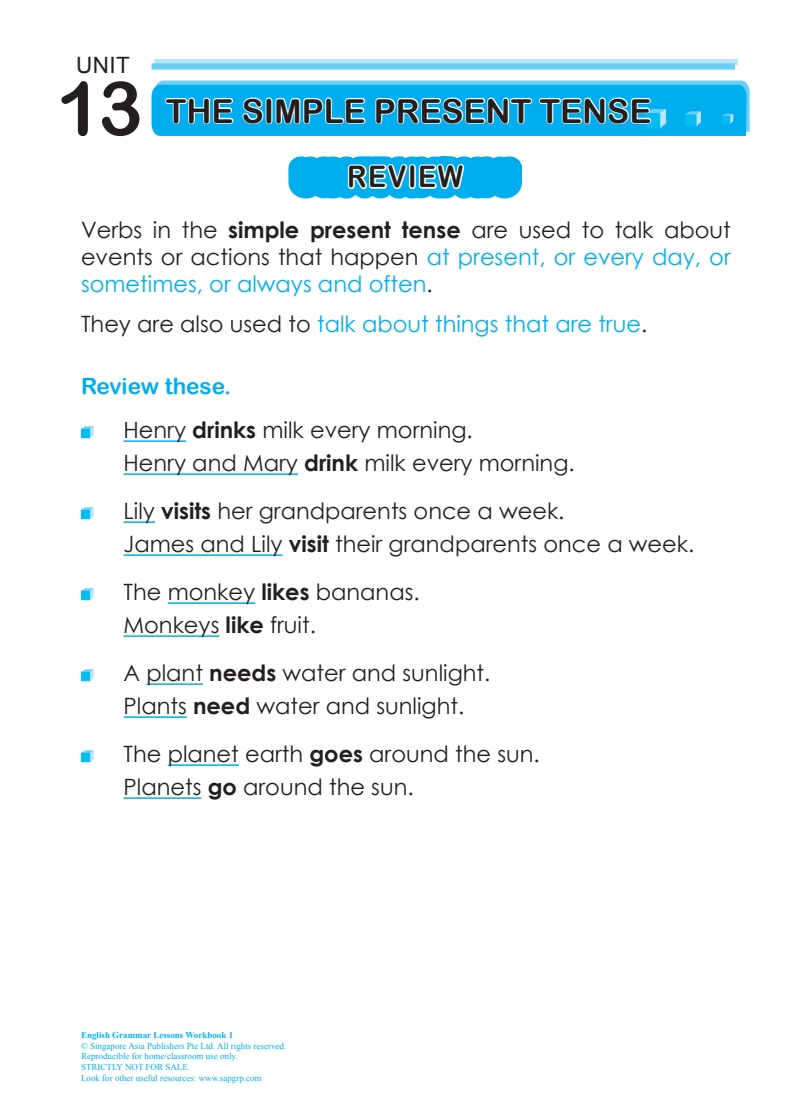
<style>
.page{position:relative;width:810px;height:1107px;background:#fff}
.page>*{position:absolute;margin:0;border:0;box-sizing:border-box;transform-origin:0 0}
.t1{font:75px "Arial Rounded MT Bold";color:#231f20}
.t2{font:33px "Arial Rounded MT Bold";color:#231f20}
.t3{font:29.7px "Arial Rounded MT Bold";letter-spacing:.06em;color:#231f20;scale:.91 1}
.t4{font:22.5px/33px "Century Gothic";color:#231f20}
.t5{font:22.5px "Century Gothic";color:#00aeef}
.t6{font:22.5px "Arial Rounded MT Bold";color:#00aeef}
.t7{font:22.5px "Arial";color:#231f20}
.t8{font:9px/10.8px "Times New Roman";color:#00aeef}
.t9{font:700 9px "Times New Roman";color:#00aeef}
.s1{font-weight:700}
.s2{color:#00aeef}
.s3{color:#231f20}
</style>
<div class="page">
<hr style="left:124px;top:440px;width:62px;height:2px;background:#00aeef">
<hr style="left:124px;top:473px;width:174px;height:2px;background:#00aeef">
<hr style="left:124px;top:521px;width:31px;height:2px;background:#00aeef">
<hr style="left:124px;top:554px;width:159px;height:2px;background:#00aeef">
<hr style="left:168px;top:602px;width:87px;height:2px;background:#00aeef">
<hr style="left:124px;top:635px;width:95px;height:2px;background:#00aeef">
<hr style="left:146px;top:683px;width:57px;height:2px;background:#00aeef">
<hr style="left:124px;top:716px;width:63px;height:2px;background:#00aeef">
<hr style="left:168px;top:764px;width:71px;height:2px;background:#00aeef">
<hr style="left:124px;top:797px;width:77px;height:2px;background:#00aeef">
<svg style="left:80px;top:426px;width:14px;height:13px"></svg>
<div style="left:81px;top:429px;width:9px;height:9px;background:#01bdf2;border:1px solid #01bdf2"></div>
<svg style="left:80px;top:507px;width:14px;height:13px"></svg>
<div style="left:81px;top:510px;width:9px;height:9px;background:#01bdf2;border:1px solid #01bdf2"></div>
<svg style="left:80px;top:588px;width:14px;height:13px"></svg>
<div style="left:81px;top:591px;width:9px;height:9px;background:#01bdf2;border:1px solid #01bdf2"></div>
<svg style="left:80px;top:669px;width:14px;height:13px"></svg>
<div style="left:81px;top:672px;width:9px;height:9px;background:#01bdf2;border:1px solid #01bdf2"></div>
<svg style="left:80px;top:750px;width:14px;height:13px"></svg>
<div style="left:81px;top:753px;width:9px;height:9px;background:#01bdf2;border:1px solid #01bdf2"></div>
<div style="left:155px;top:59px;width:583px;height:6px;background:#b9e5fa"></div>
<svg style="left:152px;top:63px;width:583px;height:7px;background:#75d2f6"></svg>
<svg style="left:151px;top:80px;width:599px;height:56px;background:#34bef2"></svg>
<svg style="left:288px;top:156px;width:234px;height:43px"></svg>
<p class="t7" style="left:76px;top:51px;width:55px">UNIT</p>
<h1 class="t1" style="left:57px;top:64px;width:88px">13</h1>
<h2 class="t2" style="left:166px;top:91px;width:487px">THE SIMPLE PRESENT TENSE</h2>
<h3 class="t3" style="left:347px;top:159px;width:129px">REVIEW</h3>
<p class="t4" style="left:81px;top:216px;width:651px;line-height:27px;text-align:justify">Verbs in the <span class="s1">simple present tense</span> are used to talk about events or actions that happen <span class="s2">at present, or every day, or sometimes, or always and often</span>.</p>
<p class="t5" style="left:81px;top:308px;width:568px"><span class="s3">They are also used to</span> talk about things that are true<span class="s3">.</span></p>
<p class="t6" style="left:81px;top:373px;width:152px">Review these.</p>
<p class="t4" style="left:124px;top:413px;width:453px">Henry <span class="s1">drinks</span> milk every morning.<br>Henry and Mary <span class="s1">drink</span> milk every morning.</p>
<p class="t4" style="left:124px;top:494px;width:572px">Lily <span class="s1">visits</span> her grandparents once a week.<br>James and Lily <span class="s1">visit</span> their grandparents once a week.</p>
<p class="t4" style="left:124px;top:575px;width:298px">The monkey <span class="s1">likes</span> bananas.<br>Monkeys <span class="s1">like</span> fruit.</p>
<p class="t4" style="left:124px;top:656px;width:368px">A plant <span class="s1">needs</span> water and sunlight.<br>Plants <span class="s1">need</span> water and sunlight.</p>
<p class="t4" style="left:124px;top:737px;width:418px">The planet earth <span class="s1">goes</span> around the sun.<br>Planets <span class="s1">go</span> around the sun.</p>
<p class="t9" style="left:81px;top:1029px;width:154px">English Grammar Lessons Workbook 1</p>
<p class="t8" style="left:81px;top:1040px;width:207px">© Singapore Asia Publishers Pte Ltd. All rights reserved.<br>Reproducible for home/classroom use only.<br>STRICTLY NOT FOR SALE.<br>Look for other useful resources: www.sapgrp.com</p>
</div>
